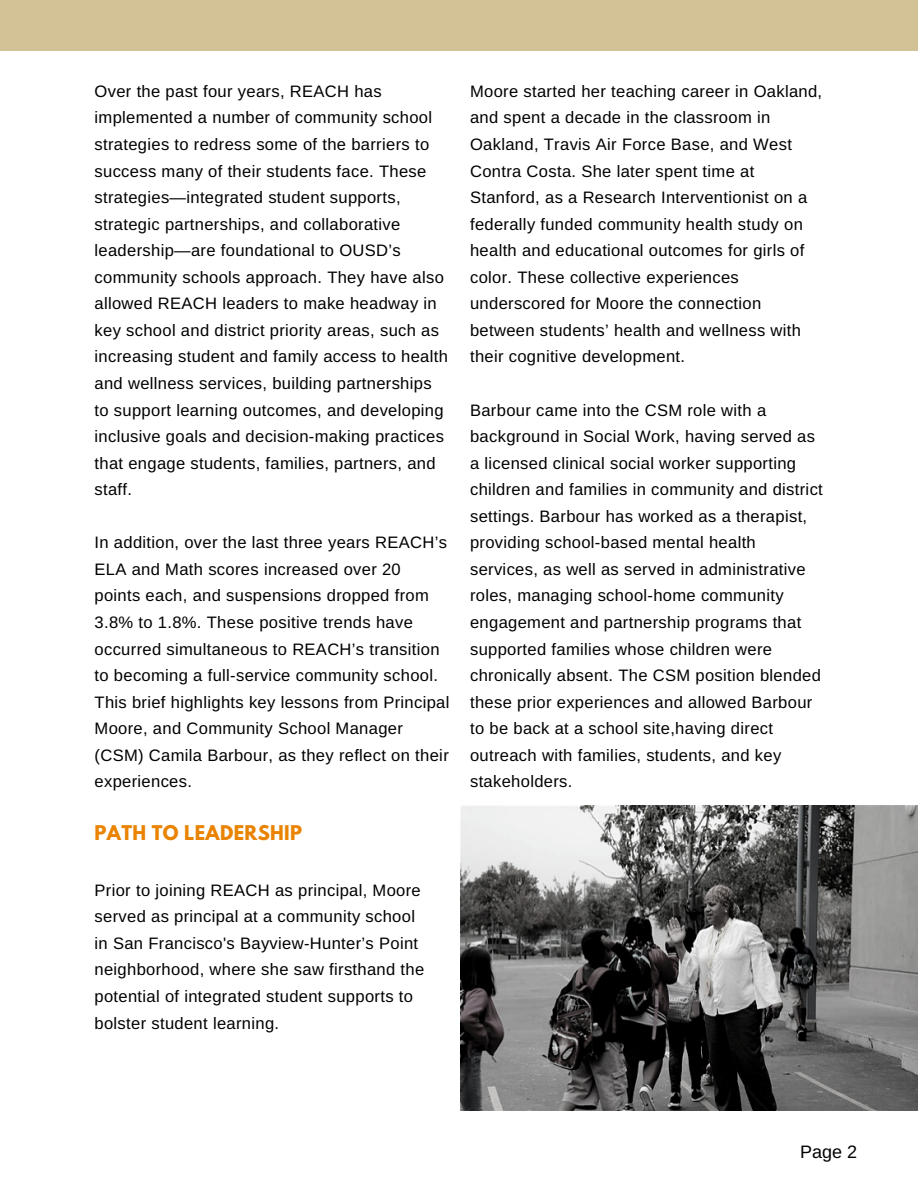
<style>
.page{position:relative;width:918px;height:1188px;background:#fff}
.page>*{position:absolute;margin:0;border:0;box-sizing:border-box;transform-origin:0 0}
.t1{font:700 18px "League Spartan";letter-spacing:.02em;color:#e98300}
.t2{font:18px "Arimo";color:#000}
.t3{font:16.5px/26.5px "Arimo";letter-spacing:.02em;color:#000}
</style>
<div class="page">
<div style="left:0;top:0;width:918px;height:51px;background:#d2c295"></div>
<img style="left:460px;top:805px;width:458px;height:305px">
<p class="t3" style="left:95px;top:78px;width:355px">Over the past four years, REACH has implemented a number of community school strategies to redress some of the barriers to success many of their students face. These strategies—integrated student supports, strategic partnerships, and collaborative leadership—are foundational to OUSD’s community schools approach. They have also allowed REACH leaders to make headway in key school and district priority areas, such as increasing student and family access to health and wellness services, building partnerships to support learning outcomes, and developing inclusive goals and decision-making practices that engage students, families, partners, and staff.</p>
<p class="t3" style="left:95px;top:529px;width:356px">In addition, over the last three years REACH’s ELA and Math scores increased over 20 points each, and suspensions dropped from 3.8% to 1.8%. These positive trends have occurred simultaneous to REACH’s transition to becoming a full-service community school.<br>This brief highlights key lessons from Principal Moore, and Community School Manager (CSM) Camila Barbour, as they reflect on their experiences.</p>
<p class="t1" style="left:95px;top:824px;width:209px">PATH TO LEADERSHIP</p>
<p class="t3" style="left:95px;top:877px;width:331px">Prior to joining REACH as principal, Moore served as principal at a community school in San Francisco's Bayview-Hunter’s Point neighborhood, where she saw firsthand the potential of integrated student supports to bolster student learning.</p>
<p class="t3" style="left:470px;top:78px;width:354px">Moore started her teaching career in Oakland, and spent a decade in the classroom in Oakland, Travis Air Force Base, and West Contra Costa. She later spent time at Stanford, as a Research Interventionist on a federally funded community health study on health and educational outcomes for girls of color. These collective experiences underscored for Moore the connection between students’ health and wellness with their cognitive development.</p>
<p class="t3" style="left:470px;top:397px;width:354px">Barbour came into the CSM role with a background in Social Work, having served as a licensed clinical social worker supporting children and families in community and district settings. Barbour has worked as a therapist, providing school-based mental health services, as well as served in administrative roles, managing school-home community engagement and partnership programs that supported families whose children were chronically absent. The CSM position blended these prior experiences and allowed Barbour to be back at a school site,having direct outreach with families, students, and key stakeholders.</p>
<p class="t2" style="left:800px;top:1142px;width:59px">Page 2</p>
</div>
